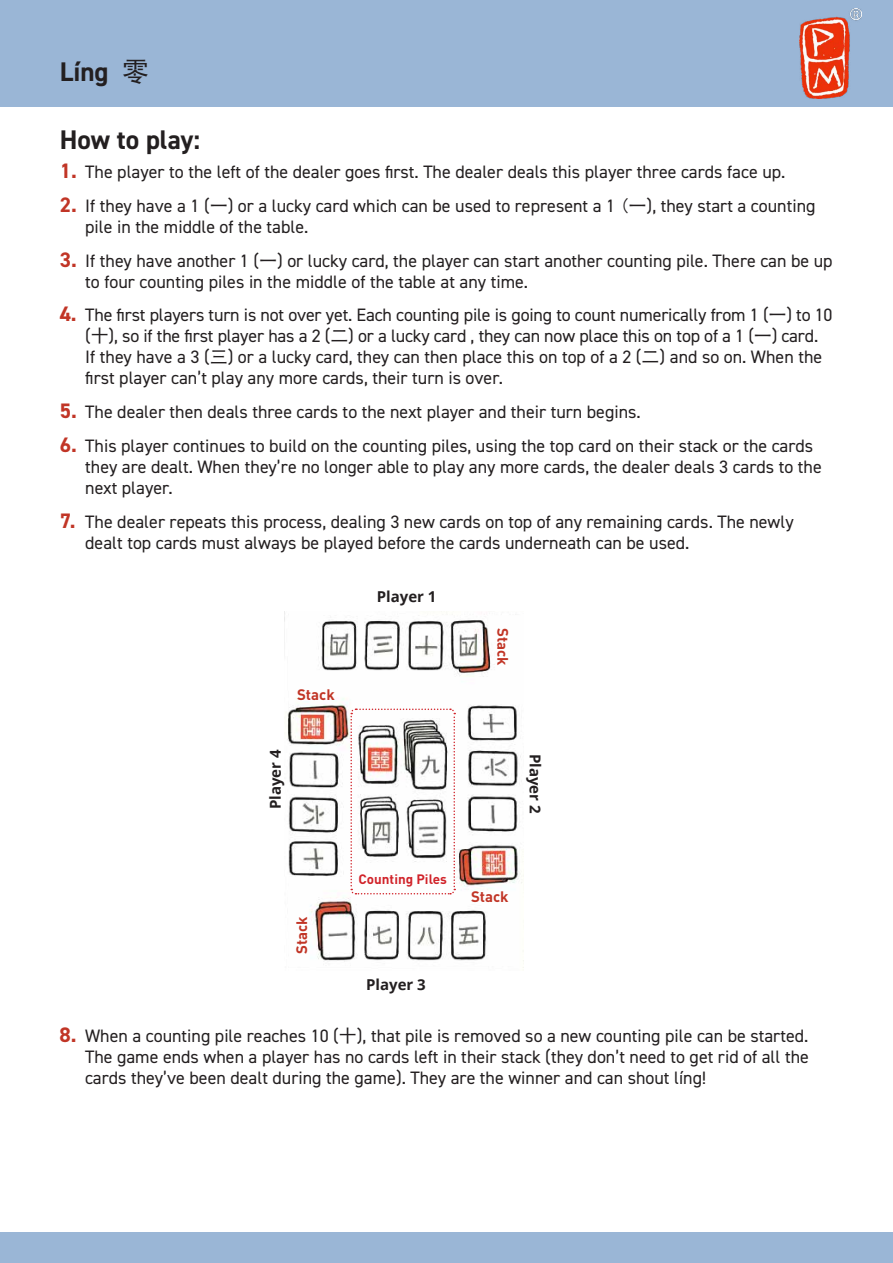
<style>
.page{position:relative;width:893px;height:1263px;background:#fff}
.page>*{position:absolute;margin:0;border:0;box-sizing:border-box;transform-origin:0 0}
.t1{font:700 27px "DIN2014";color:#231f20}
.t2{font:18px/21px "DIN2014";color:#231f20}
.t3{font:700 15px "Open Sans";color:#231f20}
.t4{font:700 15px "DIN Pro";color:#c13526}
.t5{font:700 13.5px "DIN Pro";color:#d1232a}
.s1{font-family:"Sim Hei";font-weight:400}
.s2{font-weight:700;font-size:21px;color:#c13526}
.s3{font-family:"Sim Hei"}
</style>
<div class="page">
<div style="left:0;top:0;width:893px;height:106px;background:#9ab6d6"></div>
<div style="left:0;top:1232px;width:893px;height:31px;background:#9ab6d6"></div>
<img style="left:799px;top:9px;width:63px;height:89px">
<img style="left:287px;top:620px;width:237px;height:348px">
<svg style="left:350px;top:708px;width:106px;height:187px"></svg>
<h1 class="t1" style="left:60px;top:53px;width:91px">Líng <span class="s1">零</span></h1>
<h1 class="t1" style="left:60px;top:121px;width:142px">How to play:</h1>
<p class="t2" style="left:60px;top:161px;width:727px"><span class="s2">1.</span> The player to the left of the dealer goes first. The dealer deals this player three cards face up.</p>
<p class="t2" style="left:85px;top:195px;width:732px;text-indent:-26px"><span class="s2">2.</span> If they have a 1 (<span class="s3">一</span>) or a lucky card which can be used to represent a 1 <span class="s3">(一</span>), they start a counting pile in the middle of the table.</p>
<p class="t2" style="left:85px;top:250px;width:749px;text-indent:-26px"><span class="s2">3.</span> If they have another 1 (<span class="s3">一</span>) or lucky card, the player can start another counting pile. There can be up to four counting piles in the middle of the table at any time.</p>
<p class="t2" style="left:85px;top:304px;width:749px;text-indent:-26px"><span class="s2">4.</span> The first players turn is not over yet. Each counting pile is going to count numerically from 1 (<span class="s3">一</span>) to 10 (<span class="s3">十</span>), so if the first player has a 2 (<span class="s3">二</span>) or a lucky card , they can now place this on top of a 1 (<span class="s3">一</span>) card.<br>If they have a 3 (<span class="s3">三</span>) or a lucky card, they can then place this on top of a 2 (<span class="s3">二</span>) and so on. When the first player can’t play any more cards, their turn is over.</p>
<p class="t2" style="left:60px;top:401px;width:583px"><span class="s2">5.</span> The dealer then deals three cards to the next player and their turn begins.</p>
<p class="t2" style="left:85px;top:435px;width:738px;text-indent:-26px"><span class="s2">6.</span> This player continues to build on the counting piles, using the top card on their stack or the cards they are dealt. When they’re no longer able to play any more cards, the dealer deals 3 cards to the next player.</p>
<p class="t2" style="left:85px;top:511px;width:710px;text-indent:-26px"><span class="s2">7.</span> The dealer repeats this process, dealing 3 new cards on top of any remaining cards. The newly dealt top cards must always be played before the cards underneath can be used.</p>
<p class="t3" style="left:377px;top:586px;width:61px">Player 1</p>
<p class="t4" style="left:297px;top:682px;width:39px">Stack</p>
<p class="t3" style="left:265px;top:809px;width:61px;rotate:-90deg">Player 4</p>
<p class="t4" style="left:289px;top:954px;width:39px;rotate:-90deg">Stack</p>
<p class="t5" style="left:358px;top:868px;width:90px">Counting Piles</p>
<p class="t3" style="left:366px;top:974px;width:61px">Player 3</p>
<p class="t4" style="left:516px;top:628px;width:39px;rotate:90deg">Stack</p>
<p class="t3" style="left:546px;top:754px;width:61px;rotate:90deg">Player 2</p>
<p class="t4" style="left:471px;top:884px;width:39px">Stack</p>
<p class="t2" style="left:85px;top:1025px;width:725px;text-align:justify;text-indent:-26px"><span class="s2">8.</span> When a counting pile reaches 10 (<span class="s3">十</span>), that pile is removed so a new counting pile can be started.<br>The game ends when a player has no cards left in their stack (they don’t need to get rid of all the cards they’ve been dealt during the game). They are the winner and can shout líng!</p>
</div>
